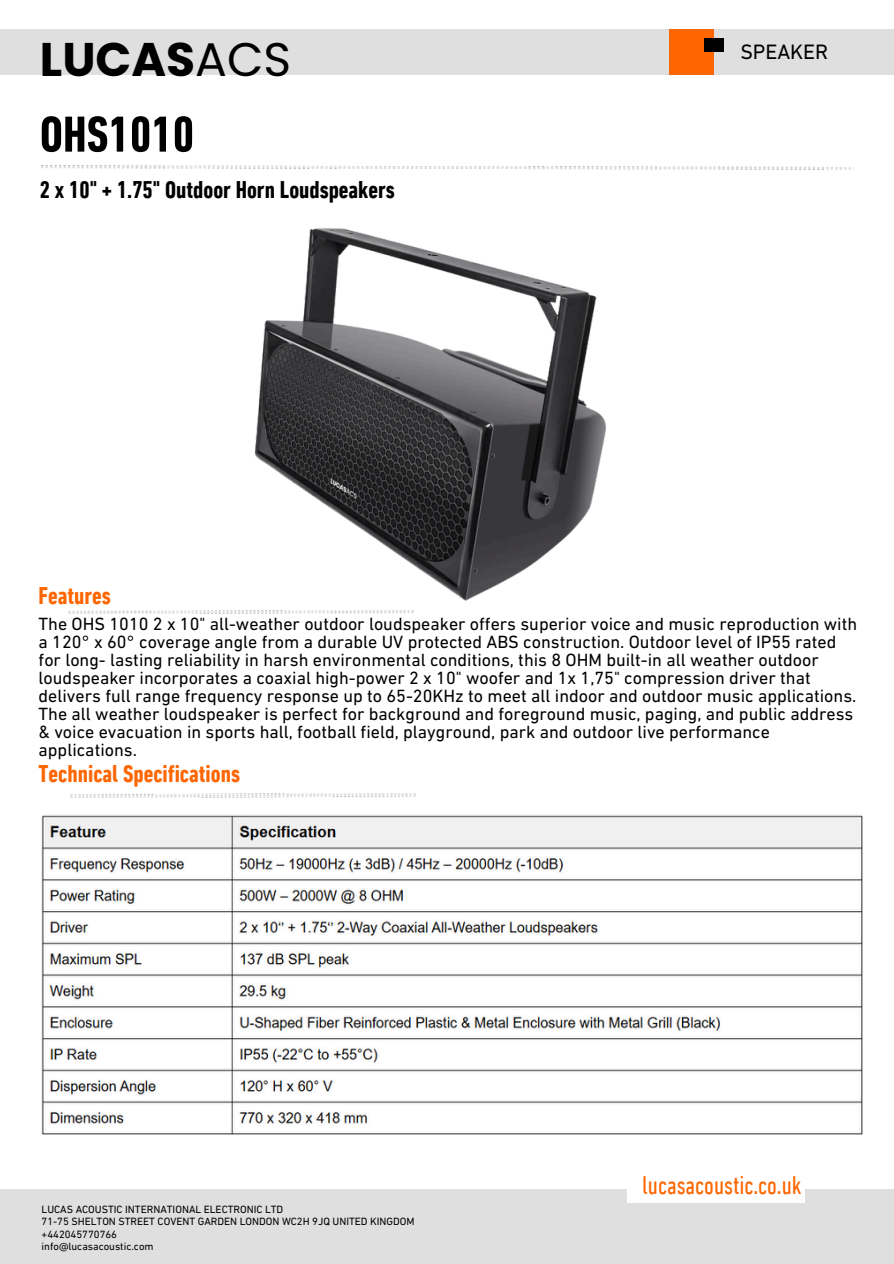
<style>
.page{position:relative;width:894px;height:1264px;background:#fff}
.page>*{position:absolute;margin:0;border:0;box-sizing:border-box;transform-origin:0 0}
.t1{font:700 condensed 51.45px "DIN Next LT Pro";color:#000}
.t2{font:700 47.1px "Poppins";color:#000}
.t3{font:condensed 25.95px "DIN Next LT Pro";color:#fe6601}
.t4{font:700 condensed 24.6px "DIN Next LT Pro";color:#000}
.t5{font:700 condensed 24.6px "DIN Next LT Pro";color:#fe6601}
.t6{font:21.15px "DIN Next LT Pro";color:#000}
.t7{font:18px/18px "DIN Next LT Pro";color:#000}
.t8{font:10.65px/12.3px "DIN Next LT Pro";color:#000}
.s1{font-weight:400}
</style>
<div class="page">
<img style="left:70px;top:793px;width:346px;height:4px">
<img style="left:42px;top:165px;width:809px;height:5px">
<div style="left:0;top:1189px;width:893px;height:74px;background:#dfdfdf"></div>
<div style="left:627px;top:1173px;width:177px;height:29px;background:#fff"></div>
<div style="left:0;top:30px;width:893px;height:44px;background:#dfdfdf"></div>
<div style="left:669px;top:30px;width:44px;height:44px;background:#fe6601"></div>
<div style="left:704px;top:38px;width:19px;height:14px;background:#000"></div>
<img style="left:222px;top:228px;width:384px;height:386px">
<img style="left:68px;top:610px;width:375px;height:3px">
<img style="left:42px;top:815px;width:820px;height:319px">
<h5 class="t2" style="left:40px;top:26px;width:253px">LUCAS<span class="s1">ACS</span></h5>
<h1 class="t1" style="left:40px;top:113px;width:156px">OHS1010</h1>
<h1 class="t4" style="left:40px;top:179px;width:356px">2 x 10" + 1.75" Outdoor Horn Loudspeakers</h1>
<h2 class="t6" style="left:740px;top:43px;width:89px">SPEAKER</h2>
<h4 class="t5" style="left:39px;top:585px;width:74px">Features</h4>
<h4 class="t7" style="left:39px;top:616px;width:819px">The OHS 1010 2 x 10" all-weather outdoor loudspeaker offers superior voice and music reproduction with a 120° x 60° coverage angle from a durable UV protected ABS construction. Outdoor level of IP55 rated for long- lasting reliability in harsh environmental conditions, this 8 OHM built-in all weather outdoor loudspeaker incorporates a coaxial high-power 2 x 10" woofer and 1x 1,75" compression driver that delivers full range frequency response up to 65-20KHz to meet all indoor and outdoor music applications.<br>The all weather loudspeaker is perfect for background and foreground music, paging, and public address &amp; voice evacuation in sports hall, football field, playground, park and outdoor live performance applications.</h4>
<h4 class="t5" style="left:39px;top:763px;width:203px">Technical Specifications</h4>
<p class="t8" style="left:42px;top:1204px;width:374px">LUCAS ACOUSTIC INTERNATIONAL ELECTRONIC LTD<br>71-75 SHELTON STREET COVENT GARDEN LONDON WC2H 9JQ UNITED KINGDOM +442045770766<br>info@lucasacoustic.com</p>
<p class="t3" style="left:642px;top:1174px;width:161px">lucasacoustic.co.uk</p>
</div>
